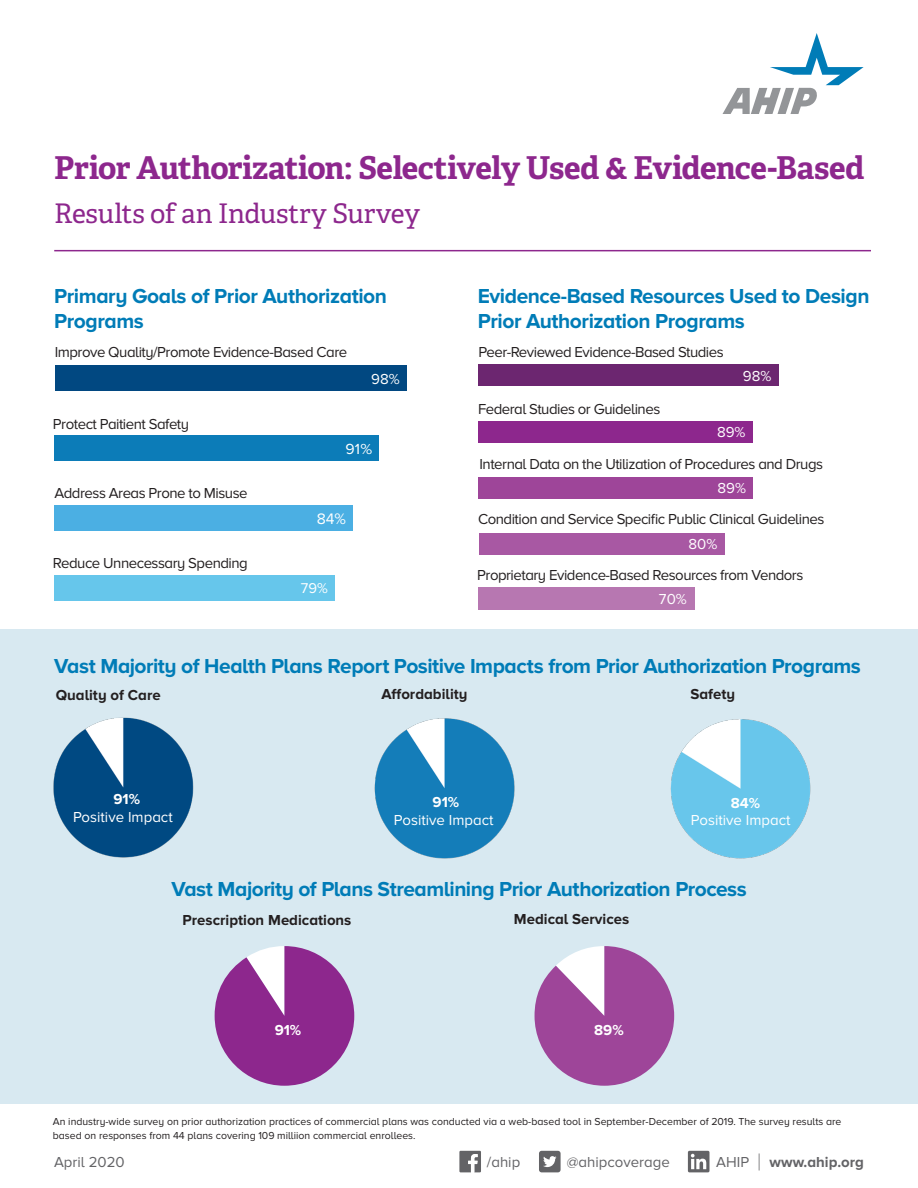
<style>
.page{position:relative;width:918px;height:1188px;background:#fff}
.page>*{position:absolute;margin:0;border:0;box-sizing:border-box;transform-origin:0 0}
.Title_wLine{font:700 31.5px "Adelle";letter-spacing:-.015em;color:#8d278d}
.Title_wLine-2{font:27px "Adelle";letter-spacing:-.015em;color:#8d278d}
.t1{font:700 21px/25.5px "Proxima Nova A";letter-spacing:-.02em;color:#007cb7}
.t2{font:15.75px "Proxima Nova A";color:#fff}
.t3{font:15.15px "Proxima Nova A";color:#fff}
.t4{font:15px "Proxima Nova A";letter-spacing:-.035em;color:#231f20}
.t5{font:700 15px "Proxima Nova A";color:#231f20}
.t6{font:15px "Proxima Nova A";color:#fff}
.t7{font:15px "Proxima Nova A";color:#636366}
.t8{font:700 15px "Proxima Nova A";color:#636366}
.t9{font:700 15px "Proxima Nova A";color:#fff}
.t10{font:14.7px "Proxima Nova A";color:#fff}
.t11{font:10.5px/13.5px "Proxima Nova A";color:#231f20}
.s1{font-size:15px}
.s2{font-weight:400}
.s3{font-weight:100;font-size:24px}
</style>
<div class="page">
<div style="left:0;top:630px;width:918px;height:474px;background:#d8e9f1"></div>
<svg style="left:723px;top:33px;width:141px;height:81px"></svg>
<div style="left:539px;top:1151px;width:22px;height:21px;background:#636366;border-radius:3px"></div>
<svg style="left:543px;top:1156px;width:14px;height:11px"></svg>
<svg style="left:459px;top:1151px;width:22px;height:21px"></svg>
<svg style="left:688px;top:1151px;width:21px;height:21px"></svg>
<hr style="left:54px;top:250px;width:817px;height:1px;background:#8d278d">
<div style="left:55px;top:365px;width:351px;height:26px;background:#014881"></div>
<div style="left:54px;top:436px;width:325px;height:25px;background:#0c7cb8"></div>
<div style="left:55px;top:505px;width:298px;height:26px;background:#4bafe3"></div>
<div style="left:54px;top:575px;width:281px;height:26px;background:#66c6eb"></div>
<img style="left:670px;top:719px;width:141px;height:140px">
<img style="left:53px;top:717px;width:141px;height:141px">
<img style="left:374px;top:718px;width:141px;height:141px">
<div style="left:479px;top:364px;width:300px;height:22px;background:#6c2670"></div>
<div style="left:478px;top:421px;width:275px;height:22px;background:#8d278d"></div>
<div style="left:478px;top:477px;width:275px;height:21px;background:#9e4599"></div>
<div style="left:478px;top:587px;width:216px;height:22px;background:#b777b1"></div>
<div style="left:479px;top:533px;width:245px;height:22px;background:#a858a3"></div>
<svg style="left:215px;top:946px;width:139px;height:140px"></svg>
<svg style="left:535px;top:946px;width:139px;height:140px"></svg>
<p class="Title_wLine" style="left:54px;top:148px;width:812px">Prior Authorization: Selectively Used &amp; Evidence-Based</p>
<p class="Title_wLine-2" style="left:54px;top:197px;width:367px">Results of an Industry Survey</p>
<p class="t1" style="left:54px;top:284px;width:334px">Primary Goals of Prior Authorization<br>Programs</p>
<p class="t4" style="left:55px;top:343px;width:294px">Improve Quality/Promote Evidence-Based Care</p>
<p class="t4" style="left:53px;top:415px;width:138px">Protect Paitient Safety</p>
<p class="t6" style="left:371px;top:370px;width:30px">98%</p>
<p class="t4" style="left:54px;top:485px;width:195px">Address Areas Prone to Misuse</p>
<p class="t4" style="left:53px;top:554px;width:196px">Reduce Unnecessary Spending</p>
<p class="t3" style="left:346px;top:440px;width:28px">91<span class="s1">%</span></p>
<p class="t2" style="left:317px;top:510px;width:31px">84%</p>
<p class="t10" style="left:301px;top:579px;width:29px">79%</p>
<p class="t1" style="left:478px;top:284px;width:393px">Evidence-Based Resources Used to Design<br>Prior Authorization Programs</p>
<p class="t4" style="left:478px;top:343px;width:247px">Peer-Reviewed Evidence-Based Studies</p>
<p class="t4" style="left:478px;top:400px;width:184px">Federal Studies or Guidelines</p>
<p class="t6" style="left:743px;top:367px;width:30px">98%</p>
<p class="t6" style="left:717px;top:424px;width:30px">89%</p>
<p class="t4" style="left:480px;top:456px;width:345px">Internal Data on the Utilization of Procedures and Drugs</p>
<p class="t6" style="left:717px;top:480px;width:30px">89%</p>
<p class="t4" style="left:478px;top:511px;width:348px">Condition and Service Specific Public Clinical Guidelines</p>
<p class="t6" style="left:689px;top:536px;width:30px">80%</p>
<p class="t4" style="left:477px;top:566px;width:328px">Proprietary Evidence-Based Resources from Vendors</p>
<p class="t6" style="left:659px;top:591px;width:29px">70%</p>
<p class="t1" style="left:54px;top:655px;width:808px">Vast Majority of Health Plans Report Positive Impacts from Prior Authorization Programs</p>
<p class="t5" style="left:56px;top:687px;width:106px">Quality of Care</p>
<p class="t5" style="left:382px;top:686px;width:87px">Affordability</p>
<p class="t5" style="left:690px;top:686px;width:46px">Safety</p>
<p class="t9" style="left:113px;top:790px;width:28px">91%</p>
<p class="t9" style="left:433px;top:793px;width:28px">91%</p>
<p class="t9" style="left:731px;top:794px;width:31px">84%</p>
<p class="t6" style="left:73px;top:808px;width:101px">Positive Impact</p>
<p class="t6" style="left:394px;top:811px;width:101px">Positive Impact</p>
<p class="t6" style="left:691px;top:811px;width:101px">Positive Impact</p>
<p class="t1" style="left:171px;top:877px;width:577px">Vast Majority of Plans Streamlining Prior Authorization Process</p>
<p class="t5" style="left:183px;top:911px;width:170px">Prescription Medications</p>
<p class="t5" style="left:514px;top:911px;width:117px">Medical Services</p>
<p class="t9" style="left:275px;top:1021px;width:28px">91%</p>
<p class="t9" style="left:594px;top:1021px;width:31px">89%</p>
<p class="t11" style="left:53px;top:1116px;width:790px">An industry-wide survey on prior authorization practices of commercial plans was conducted via a web-based tool in September-December of 2019. The survey results are based on responses from 44 plans covering 109 milliion commercial enrollees.</p>
<p class="t7" style="left:54px;top:1153px;width:72px">April 2020</p>
<p class="t7" style="left:487px;top:1153px;width:35px">/ahip</p>
<p class="t7" style="left:567px;top:1153px;width:105px">@ahipcoverage</p>
<p class="t8" style="left:716px;top:1153px;width:149px"><span class="s2">AHIP</span> <span class="s3">|</span> www.ahip.org</p>
</div>
